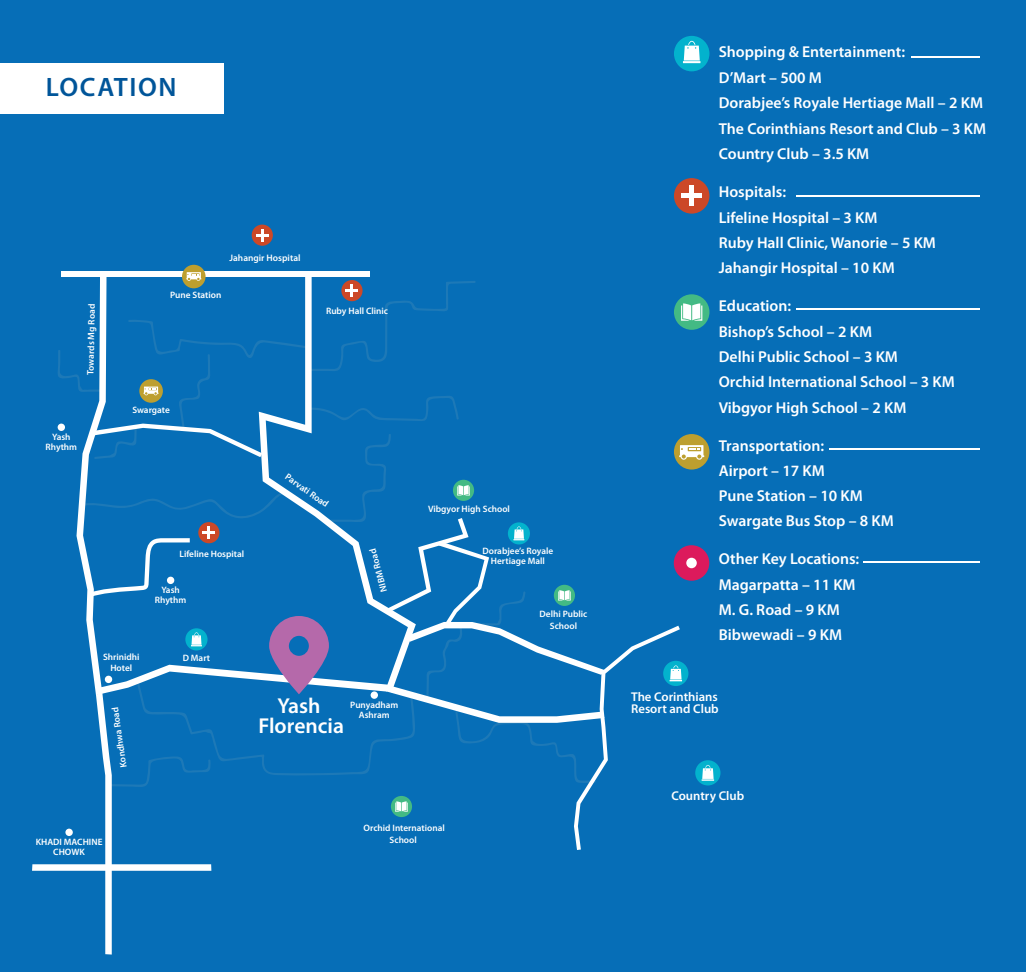
<style>
.page{position:relative;width:1026px;height:972px;background:#066eb7}
.page>*{position:absolute;margin:0;border:0;box-sizing:border-box;transform-origin:0 0}
.t1{font:600 26.7px "Myriad Pro";letter-spacing:.06em;color:#059}
.t2{font:600 21.6px/19.5px "Myriad Pro";color:#fff;text-align:center}
.t3{font:600 15.75px/25.3px "Myriad Pro";color:#fff}
.t4{font:600 12.75px/12.9px "Myriad Pro";color:#fff}
.t5{font:600 9.45px "Myriad Pro";color:#fff}
.t6{font:600 9.3px/10.5px "Myriad Pro";color:#fff;text-align:center}
</style>
<div class="page">
<div style="left:0;top:63px;width:224px;height:51px;background:#fff"></div>
<hr style="left:796px;top:196px;width:183px;height:1px;background:#fff">
<hr style="left:796px;top:309px;width:183px;height:1px;background:#fff">
<hr style="left:829px;top:449px;width:150px;height:1px;background:#fff">
<hr style="left:863px;top:562px;width:116px;height:1px;background:#fff">
<hr style="left:911px;top:57px;width:68px;height:1px;background:#fff">
<div style="left:674px;top:178px;width:35px;height:36px;background:#cc4827;border-radius:50%"></div>
<div style="left:689px;top:186px;width:5px;height:20px;background:#fff"></div>
<hr style="left:681px;top:194px;width:21px;height:4px;background:#fff">
<div style="left:674px;top:36px;width:35px;height:35px;background:#03b2cd;border-radius:50%"></div>
<svg style="left:683px;top:41px;width:17px;height:22px"></svg>
<div style="left:252px;top:225px;width:21px;height:21px;background:#cc4827;border-radius:50%"></div>
<svg style="left:256px;top:229px;width:12px;height:12px"></svg>
<div style="left:61px;top:271px;width:309px;height:6px;background:#fff"></div>
<div style="left:182px;top:265px;width:24px;height:23px;background:#bd9f2f;border-radius:50%"></div>
<div style="left:695px;top:760px;width:26px;height:25px;background:#03b2cd;border-radius:50%"></div>
<svg style="left:32px;top:272px;width:682px;height:683px"></svg>
<div style="left:371px;top:691px;width:7px;height:8px;background:#fff;border-radius:50%"></div>
<div style="left:105px;top:676px;width:7px;height:7px;background:#fff;border-radius:50%"></div>
<div style="left:167px;top:577px;width:7px;height:7px;background:#fff;border-radius:50%"></div>
<div style="left:58px;top:424px;width:7px;height:7px;background:#fff;border-radius:50%"></div>
<div style="left:65px;top:829px;width:8px;height:7px;background:#fff;border-radius:50%"></div>
<h1 class="t1" style="left:46px;top:70px;width:132px">LOCATION</h1>
<p class="t6" style="left:85px;top:375px;width:72px;rotate:-89deg">Towards Mg Road</p>
<p class="t6" style="left:46px;top:431px;width:33px">Yash<br>Rhythm</p>
<p class="t5" style="left:230px;top:252px;width:73px">Jahangir Hospital</p>
<p class="t6" style="left:170px;top:289px;width:53px">Pune Station</p>
<p class="t6" style="left:326px;top:306px;width:64px">Ruby Hall Clinic</p>
<p class="t6" style="left:132px;top:404px;width:39px">Swargate</p>
<p class="t6" style="left:289px;top:471px;width:52px;rotate:35deg">Parvati Road</p>
<p class="t6" style="left:179px;top:549px;width:66px">Lifeline Hospital</p>
<p class="t6" style="left:155px;top:584px;width:33px">Yash<br>Rhythm</p>
<p class="t6" style="left:379px;top:593px;width:46px;rotate:-105deg">NIBM Road</p>
<p class="t6" style="left:103px;top:652px;width:38px">Shrinidhi</p>
<p class="t6" style="left:183px;top:652px;width:29px">D Mart</p>
<p class="t6" style="left:110px;top:662px;width:23px">Hotel</p>
<p class="t6" style="left:118px;top:768px;width:62px;rotate:-98deg">Kondhwa Road</p>
<h2 class="t2" style="left:258px;top:696px;width:87px">Yash<br>Florencia</h2>
<p class="t6" style="left:350px;top:699px;width:50px">Punyadham<br>Ashram</p>
<p class="t6" style="left:428px;top:503px;width:83px">Vibgyor High School</p>
<p class="t6" style="left:483px;top:546px;width:72px;line-height:10.1px">Dorabjee’s Royale<br>Hertiage Mall</p>
<p class="t6" style="left:540px;top:608px;width:49px;line-height:11.7px">Delhi Public<br>School</p>
<p class="t6" style="left:36px;top:836px;width:68px">KHADI MACHINE<br>CHOWK</p>
<p class="t6" style="left:364px;top:822px;width:83px;line-height:11.7px">Orchid International<br>School</p>
<p class="t3" style="left:719px;top:39px;width:269px">Shopping &amp; Entertainment:<br>D’Mart – 500 M<br>Dorabjee’s Royale Hertiage Mall – 2 KM<br>The Corinthians Resort and Club – 3 KM<br>Country Club – 3.5 KM</p>
<p class="t3" style="left:719px;top:179px;width:219px">Hospitals:<br>Lifeline Hospital – 3 KM<br>Ruby Hall Clinic, Wanorie – 5 KM<br>Jahangir Hospital – 10 KM</p>
<p class="t3" style="left:719px;top:293px;width:238px">Education:<br>Bishop’s School – 2 KM<br>Delhi Public School – 3 KM<br>Orchid International School – 3 KM<br>Vibgyor High School – 2 KM</p>
<p class="t3" style="left:719px;top:432px;width:177px">Transportation:<br>Airport – 17 KM<br>Pune Station – 10 KM<br>Swargate Bus Stop – 8 KM</p>
<p class="t3" style="left:719px;top:546px;width:142px">Other Key Locations:<br>Magarpatta – 11 KM<br>M. G. Road – 9 KM<br>Bibwewadi – 9 KM</p>
<p class="t4" style="left:631px;top:690px;width:89px">The Corinthians<br>Resort and Club</p>
<p class="t4" style="left:672px;top:789px;width:74px">Country Club</p>
</div>
